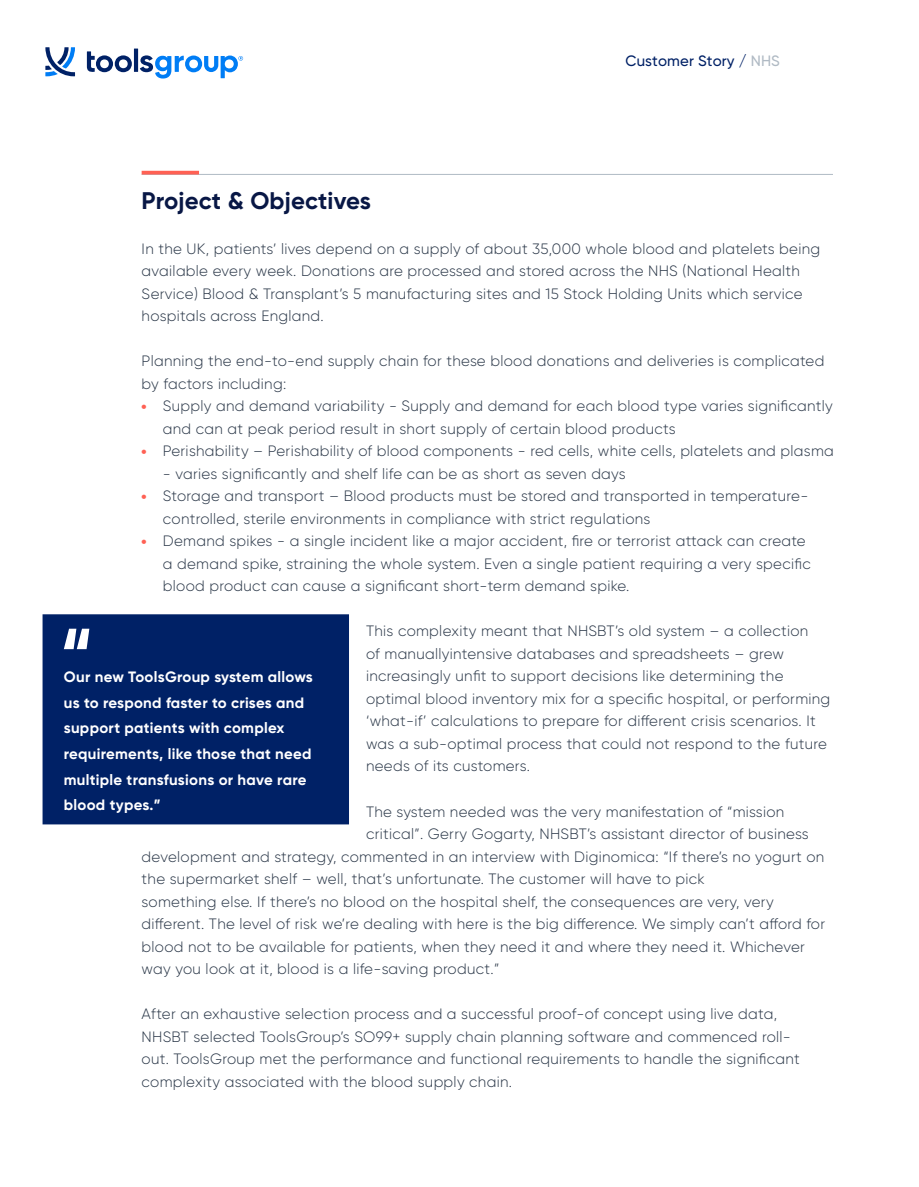
<style>
.page{position:relative;width:919px;height:1187px;background:#fff}
.page>*{position:absolute;margin:0;border:0;box-sizing:border-box;transform-origin:0 0}
.t1{font:700 24px "Gilroy";letter-spacing:.005em;color:#081745}
.t2{font:300 15px/22.5px "Gilroy";letter-spacing:.02em;color:#293647}
.t3{font:700 15px/25.5px "Gilroy";letter-spacing:.02em;color:#fff}
.t4{font:500 15px "Gilroy";letter-spacing:.01em;color:#002166}
.s1{color:#b0bac4}
.s2{font-weight:800;font-size:12px;color:#ff6154}
</style>
<div class="page">
<hr style="left:142px;top:174px;width:690px;height:1px;background:#b0bac4">
<hr style="left:142px;top:171px;width:57px;height:3px;background:#ff6154">
<div style="left:43px;top:614px;width:306px;height:210px;background:#002166"></div>
<svg style="left:64px;top:628px;width:25px;height:21px"></svg>
<svg style="left:87px;top:51px;width:45px;height:21px"></svg>
<hr style="left:134px;top:49px;width:4px;height:23px;background:#002166">
<svg style="left:45px;top:47px;width:30px;height:29px"></svg>
<svg style="left:140px;top:55px;width:103px;height:23px"></svg>
<p class="t4" style="left:625px;top:52px;width:156px">Customer Story / <span class="s1">NHS</span></p>
<h1 class="t1" style="left:142px;top:185px;width:231px">Project &amp; Objectives</h1>
<p class="t2" style="left:142px;top:237px;width:680px">In the UK, patients’ lives depend on a supply of about 35,000 whole blood and platelets being available every week. Donations are processed and stored across the NHS (National Health Service) Blood &amp; Transplant’s 5 manufacturing sites and 15 Stock Holding Units which service hospitals across England.</p>
<p class="t2" style="left:142px;top:349px;width:684px">Planning the end-to-end supply chain for these blood donations and deliveries is complicated by factors including:</p>
<p class="t2" style="left:163px;top:394px;width:671px;text-indent:-21px"><span class="s2">•</span> Supply and demand variability - Supply and demand for each blood type varies significantly and can at peak period result in short supply of certain blood products</p>
<p class="t2" style="left:142px;top:439px;width:693px"><span class="s2">•</span> Perishability – Perishability of blood components - red cells, white cells, platelets and plasma</p>
<p class="t2" style="left:163px;top:462px;width:464px">- varies significantly and shelf life can be as short as seven days</p>
<p class="t2" style="left:163px;top:484px;width:647px;text-indent:-21px"><span class="s2">•</span> Storage and transport – Blood products must be stored and transported in temperature&shy;controlled, sterile environments in compliance with strict regulations</p>
<p class="t2" style="left:163px;top:529px;width:649px;text-indent:-21px"><span class="s2">•</span> Demand spikes - a single incident like a major accident, fire or terrorist attack can create a demand spike, straining the whole system. Even a single patient requiring a very specific blood product can cause a significant short-term demand spike.</p>
<p class="t2" style="left:366px;top:619px;width:466px">This complexity meant that NHSBT’s old system – a collection<br>of manuallyintensive databases and spreadsheets – grew increasingly unfit to support decisions like determining the optimal blood inventory mix for a specific hospital, or performing ‘what-if’ calculations to prepare for different crisis scenarios. It was a sub-optimal process that could not respond to the future needs of its customers.</p>
<p class="t2" style="left:366px;top:799px;width:420px">The system needed was the very manifestation of “mission</p>
<p class="t2" style="left:366px;top:822px;width:444px">critical”. Gerry Gogarty, NHSBT’s assistant director of business</p>
<p class="t2" style="left:142px;top:844px;width:684px">development and strategy, commented in an interview with Diginomica: “If there’s no yogurt on</p>
<p class="t2" style="left:142px;top:867px;width:564px">the supermarket shelf – well, that’s unfortunate. The customer will have to pick</p>
<p class="t2" style="left:142px;top:889px;width:633px">something else. If there’s no blood on the hospital shelf, the consequences are very, very</p>
<p class="t2" style="left:142px;top:912px;width:685px">different. The level of risk we’re dealing with here is the big difference. We simply can’t afford for</p>
<p class="t2" style="left:142px;top:934px;width:665px">blood not to be available for patients, when they need it and where they need it. Whichever</p>
<p class="t2" style="left:142px;top:957px;width:359px">way you look at it, blood is a life-saving product.”</p>
<p class="t2" style="left:142px;top:1002px;width:659px">After an exhaustive selection process and a successful proof-of concept using live data, NHSBT selected ToolsGroup’s SO99+ supply chain planning software and commenced roll&shy;out. ToolsGroup met the performance and functional requirements to handle the significant complexity associated with the blood supply chain.</p>
<p class="t3" style="left:64px;top:664px;width:250px">Our new ToolsGroup system allows us to respond faster to crises and support patients with complex requirements, like those that need multiple transfusions or have rare blood types.”</p>
</div>
